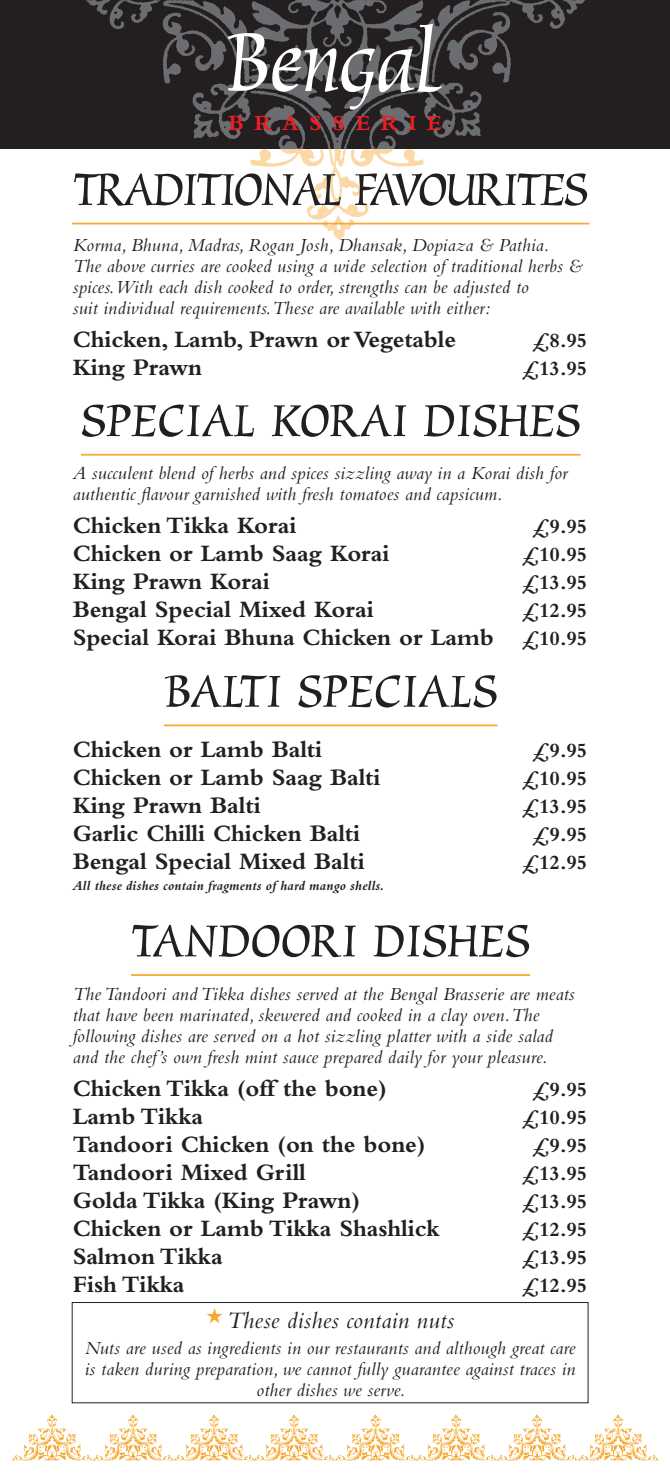
<style>
.page{position:relative;width:670px;height:1474px;background:#fff}
.page>*{position:absolute;margin:0;border:0;box-sizing:border-box;transform-origin:0 0}
.section_heads{font:68.25px "Marigold";color:#231f20}
.section_heads-2{font:68.25px "Marigold";letter-spacing:-.03em;color:#231f20}
.dishes{font:700 24.5px "Bembo";letter-spacing:-.005em;color:#231f20}
.description{font:italic 24.5px "Bembo";letter-spacing:.01em;color:#231f20}
.t1{font:700 22.4px "Bembo";letter-spacing:.47em;color:#ee1d23}
.dishes-2{font:700 21px "Bembo";letter-spacing:-.005em;color:#231f20}
.description-2{font:italic 19.25px/21px "Bembo";letter-spacing:.01em;color:#231f20}
.description-3{font:italic 700 14px "Bembo";letter-spacing:.01em;color:#231f20}
.s1{font-size:21px}
</style>
<div class="page">
<img style="left:505px;top:1414px;width:65px;height:47px">
<img style="left:424px;top:1414px;width:81px;height:47px">
<img style="left:182px;top:1414px;width:65px;height:47px">
<img style="left:343px;top:1414px;width:81px;height:47px">
<img style="left:101px;top:1414px;width:81px;height:47px">
<img style="left:247px;top:1414px;width:96px;height:47px">
<img style="left:11px;top:1414px;width:90px;height:47px">
<img style="left:570px;top:1414px;width:89px;height:47px">
<div style="left:72px;top:1302px;width:516px;height:100px;border:1px solid #231f20"></div>
<img style="left:72px;top:149px;width:518px;height:91px">
<div style="left:0;top:0;width:670px;height:149px;background:#231f20"></div>
<img style="left:86px;top:0;width:499px;height:149px">
<img style="left:228px;top:19px;width:213px;height:104px">
<hr style="left:72px;top:223px;width:517px;height:1px;background:#f6a831">
<hr style="left:81px;top:454px;width:499px;height:1px;background:#f6a831">
<hr style="left:164px;top:724px;width:333px;height:2px;background:#f6a831">
<hr style="left:131px;top:974px;width:399px;height:1px;background:#f6a831">
<p class="t1" style="left:228px;top:111px;width:215px">BRASSERIE</p>
<p class="section_heads-2" style="left:73px;top:148px;width:516px">TRADITIONAL FAVOURITES</p>
<p class="description-2" style="left:73px;top:234px;width:511px">Korma, Bhuna, Madras, Rogan Josh, Dhansak, Dopiaza &amp; Pathia.<br>The above curries are cooked using a wide selection of traditional herbs &amp; spices. With each dish cooked to order, strengths can be adjusted to<br>suit individual requirements. These are available with either:</p>
<p class="dishes" style="left:73px;top:325px;width:385px">Chicken, Lamb, Prawn or Vegetable</p>
<p class="dishes-2" style="left:532px;top:328px;width:57px">£8.95</p>
<p class="dishes" style="left:73px;top:353px;width:131px">King Prawn</p>
<p class="dishes-2" style="left:522px;top:356px;width:67px">£13.95</p>
<p class="section_heads" style="left:81px;top:379px;width:501px">SPECIAL KORAI DISHES</p>
<p class="description-2" style="left:73px;top:462px;width:496px">A succulent blend of herbs and spices sizzling away in a Korai dish for authentic flavour garnished with fresh tomatoes and capsicum.</p>
<p class="dishes" style="left:73px;top:512px;width:225px">Chicken Tikka Korai</p>
<p class="dishes-2" style="left:532px;top:515px;width:57px">£9.95</p>
<p class="dishes" style="left:73px;top:540px;width:318px">Chicken or Lamb Saag Korai</p>
<p class="dishes-2" style="left:522px;top:543px;width:67px">£10.95</p>
<p class="dishes" style="left:73px;top:568px;width:199px">King Prawn Korai</p>
<p class="dishes-2" style="left:522px;top:571px;width:67px">£13.95</p>
<p class="dishes" style="left:73px;top:596px;width:302px">Bengal Special Mixed Korai</p>
<p class="dishes-2" style="left:522px;top:599px;width:67px">£12.95</p>
<p class="dishes" style="left:73px;top:624px;width:516px">Special Korai Bhuna Chicken or Lamb <span class="s1">£10.95</span></p>
<p class="section_heads" style="left:164px;top:649px;width:335px">BALTI SPECIALS</p>
<p class="dishes" style="left:73px;top:735px;width:251px">Chicken or Lamb Balti</p>
<p class="dishes-2" style="left:532px;top:738px;width:57px">£9.95</p>
<p class="dishes" style="left:73px;top:763px;width:309px">Chicken or Lamb Saag Balti</p>
<p class="dishes-2" style="left:522px;top:766px;width:67px">£10.95</p>
<p class="dishes" style="left:73px;top:791px;width:190px">King Prawn Balti</p>
<p class="dishes-2" style="left:522px;top:794px;width:67px">£13.95</p>
<p class="dishes" style="left:73px;top:819px;width:289px">Garlic Chilli Chicken Balti</p>
<p class="dishes-2" style="left:532px;top:822px;width:57px">£9.95</p>
<p class="dishes" style="left:73px;top:847px;width:294px">Bengal Special Mixed Balti</p>
<p class="dishes-2" style="left:522px;top:850px;width:67px">£12.95</p>
<p class="description-3" style="left:73px;top:878px;width:313px">All these dishes contain fragments of hard mango shells.</p>
<p class="section_heads" style="left:131px;top:899px;width:400px">TANDOORI DISHES</p>
<p class="description-2" style="left:73px;top:982px;width:503px">The Tandoori and Tikka dishes served at the Bengal Brasserie are meats that have been marinated, skewered and cooked in a clay oven. The following dishes are served on a hot sizzling platter with a side salad and the chef’s own fresh mint sauce prepared daily for your pleasure.</p>
<p class="dishes" style="left:73px;top:1074px;width:315px">Chicken Tikka (off the bone)</p>
<p class="dishes-2" style="left:532px;top:1077px;width:57px">£9.95</p>
<p class="dishes" style="left:73px;top:1102px;width:132px">Lamb Tikka</p>
<p class="dishes-2" style="left:522px;top:1105px;width:67px">£10.95</p>
<p class="dishes" style="left:73px;top:1130px;width:354px">Tandoori Chicken (on the bone)</p>
<p class="dishes-2" style="left:532px;top:1133px;width:57px">£9.95</p>
<p class="dishes" style="left:73px;top:1158px;width:235px">Tandoori Mixed Grill</p>
<p class="dishes-2" style="left:522px;top:1161px;width:67px">£13.95</p>
<p class="dishes" style="left:73px;top:1186px;width:289px">Golda Tikka (King Prawn)</p>
<p class="dishes-2" style="left:522px;top:1189px;width:67px">£13.95</p>
<p class="dishes" style="left:73px;top:1214px;width:369px">Chicken or Lamb Tikka Shashlick</p>
<p class="dishes-2" style="left:522px;top:1217px;width:67px">£12.95</p>
<p class="dishes" style="left:73px;top:1242px;width:152px">Salmon Tikka</p>
<p class="dishes-2" style="left:522px;top:1245px;width:67px">£13.95</p>
<p class="dishes" style="left:73px;top:1270px;width:113px">Fish Tikka</p>
<p class="dishes-2" style="left:522px;top:1273px;width:67px">£12.95</p>
<p class="description" style="left:206px;top:1305px;width:249px"><sup>★</sup> These dishes contain nuts</p>
<p class="description-2" style="left:85px;top:1336px;width:492px;text-align:center">Nuts are used as ingredients in our restaurants and although great care is taken during preparation, we cannot fully guarantee against traces in other dishes we serve.</p>
</div>
